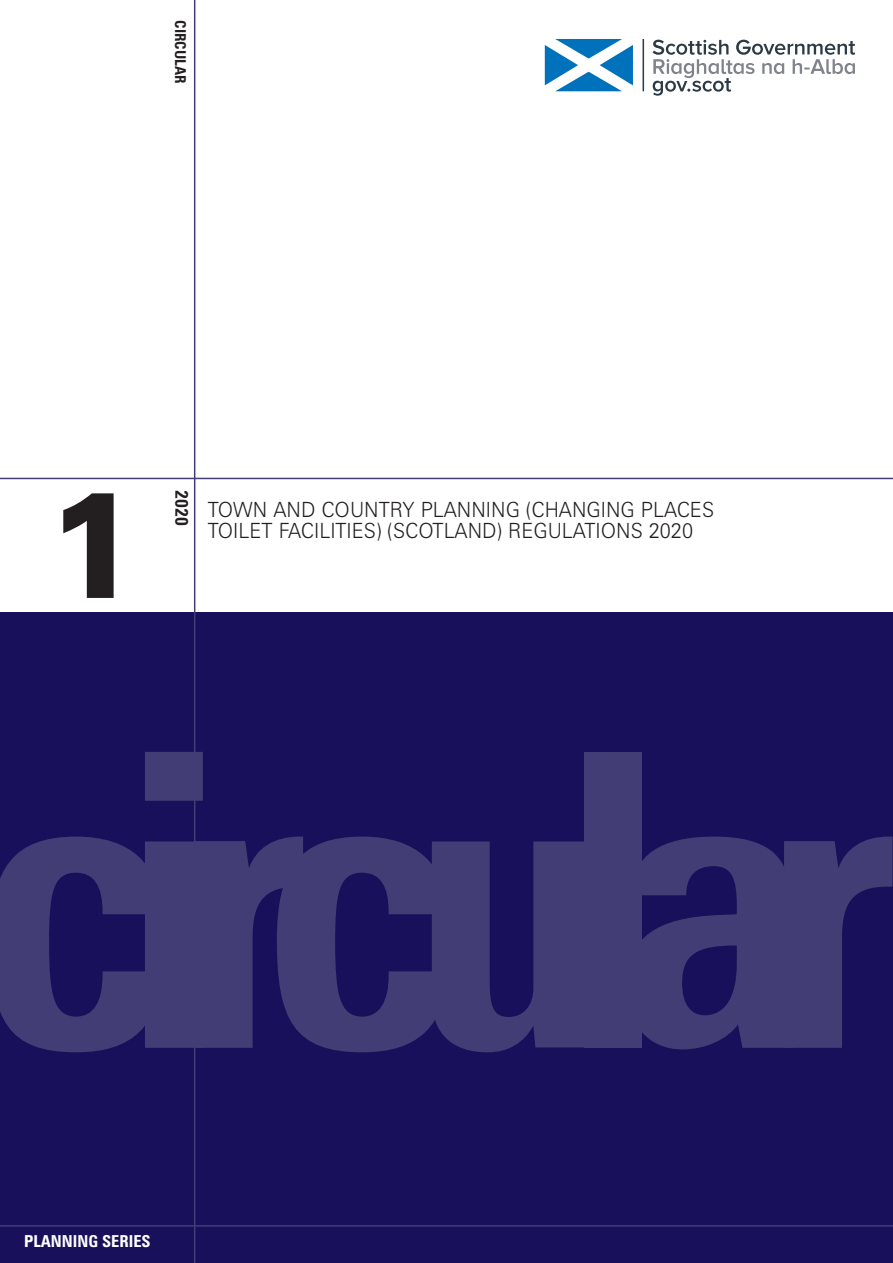
<style>
.page{position:relative;width:893px;height:1263px;background:#fff}
.page>*{position:absolute;margin:0;border:0;box-sizing:border-box;transform-origin:0 0}
.t1{font:700 condensed 411px "Zurich BT";letter-spacing:-.12em;color:#433d76}
.t2{font:900 150px "Zurich BT";color:#231f20;scale:.95 1}
.t3{font:300 21px/21px "Zurich BT";color:#231f20;scale:.95 1}
.t4{font:700 condensed 18px "Zurich BT";color:#231f20}
.t5{font:700 condensed 16.5px "Zurich BT";color:#fff}
.t6{font:700 condensed 15px "Zurich BT";color:#231f20}
</style>
<div class="page">
<hr style="left:0;top:478px;width:893px;height:1px;background:#433d76">
<div style="left:0;top:612px;width:893px;height:651px;background:#18105a"></div>
<hr style="left:0;top:1225px;width:893px;height:1px;background:#433d76">
<hr style="left:194px;top:0;width:1px;height:1263px;background:#433d76">
<hr style="left:643px;top:39px;width:1px;height:52px;background:#2b3a45">
<svg style="left:545px;top:39px;width:88px;height:52px"></svg>
<svg style="left:653px;top:40px;width:202px;height:56px"></svg>
<p class="t6" style="left:190px;top:20px;width:65px;rotate:90deg">CIRCULAR</p>
<h2 class="t2" style="left:45px;top:453px;width:100px">1</h2>
<p class="t4" style="left:193px;top:490px;width:37px;rotate:90deg">2020</p>
<p class="t3" style="left:208px;top:498px;width:534px">TOWN AND COUNTRY PLANNING (CHANGING PLACES<br>TOILET FACILITIES) (SCOTLAND) REGULATIONS 2020</p>
<h1 class="t1" style="left:-25px;top:651px;width:926px">circular</h1>
<p class="t5" style="left:24px;top:1231px;width:128px">PLANNING SERIES</p>
</div>
